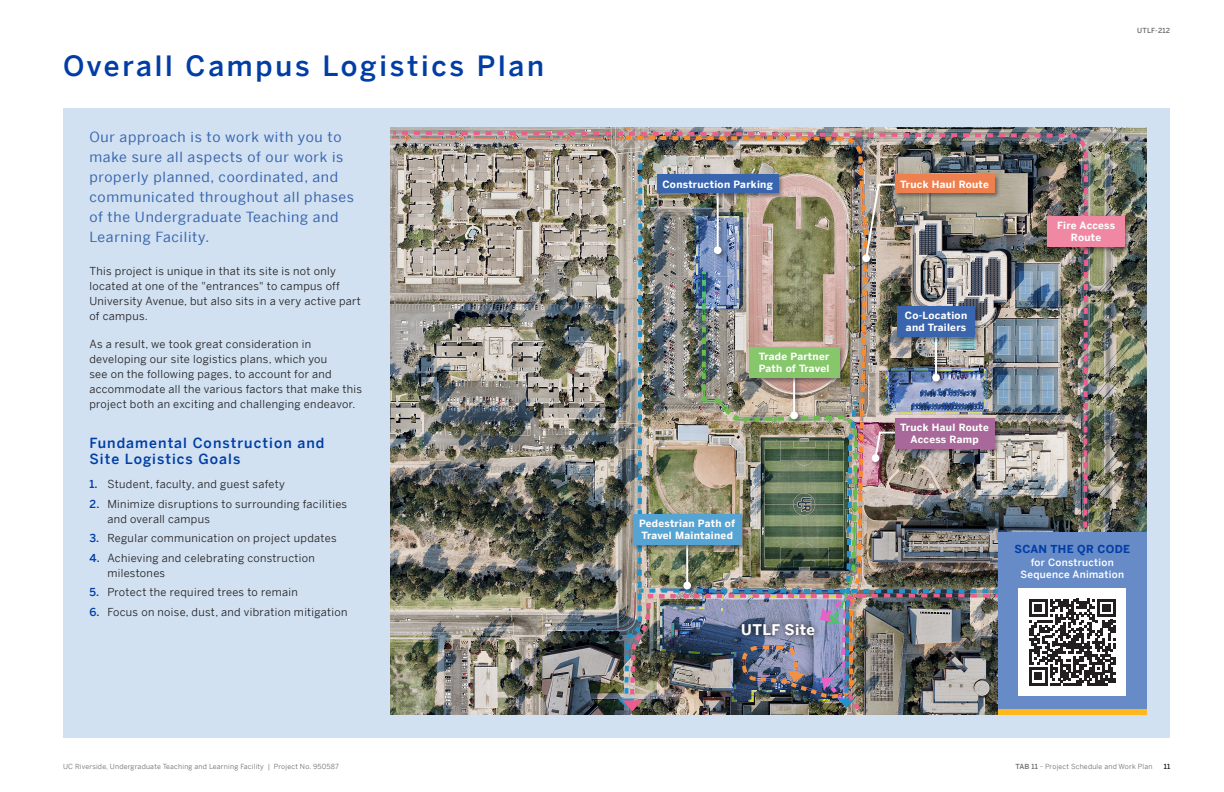
<style>
.page{position:relative;width:1224px;height:792px;background:#fff}
.page>*{position:absolute;margin:0;border:0;box-sizing:border-box;transform-origin:0 0}
.t1{font:500 28px "Benton Sans";letter-spacing:.1em;color:#003da5}
.t2{font:700 14.7px "Benton Sans";letter-spacing:.03em;color:#fff}
.t3{font:14px/20px "Benton Sans";letter-spacing:.05em;color:#3965ae}
.t4{font:500 14px/16.8px "Benton Sans";letter-spacing:.075em;color:#003da5}
.t5{font:11px/15px "Benton Sans";letter-spacing:.03em;color:#231f20}
.t6{font:700 11px "Benton Sans";letter-spacing:.03em;color:#003da5}
.t7{font:700 10px/12px "Benton Sans";letter-spacing:.03em;color:#fff}
.t8{font:500 10px/12px "Benton Sans";letter-spacing:.03em;color:#fff;text-align:center}
.t9{font:7px "Benton Sans";letter-spacing:.03em;color:#6c6d70}
.t10{font:500 7px "Benton Sans";letter-spacing:.03em;color:#6c6d70}
.t11{font:500 7px "Benton Sans";color:#231f20}
.s1{font-weight:500;color:#003da5}
.s2{font-weight:500}
.s3{font-family:"Minion Pro"}
</style>
<div class="page">
<div style="left:64px;top:108px;width:1106px;height:630px;background:#d1e1f1"></div>
<img style="left:391px;top:127px;width:756px;height:587px">
<div style="left:1046px;top:215px;width:85px;height:38px;background:#231f20;opacity:.49"></div>
<div style="left:1047px;top:216px;width:78px;height:31px;background:#f088a3"></div>
<div style="left:998px;top:533px;width:149px;height:178px;background:#678bc7"></div>
<div style="left:998px;top:709px;width:149px;height:6px;background:#ffb81c"></div>
<div style="left:1018px;top:588px;width:108px;height:108px;background:#fff"></div>
<img style="left:398px;top:129px;width:718px;height:583px">
<h1 class="t1" style="left:63px;top:49px;width:483px">Overall Campus Logistics Plan</h1>
<p class="t3" style="left:89px;top:127px;width:266px">Our approach is to work with you to make sure all aspects of our work is properly planned, coordinated, and communicated throughout all phases of the Undergraduate Teaching and<br>Learning Facility.</p>
<p class="t5" style="left:89px;top:263px;width:273px">This project is unique in that its site is not only located at one of the "entrances" to campus off University Avenue, but also sits in a very active part of campus.</p>
<p class="t5" style="left:89px;top:337px;width:274px">As a result, we took great consideration in developing our site logistics plans, which you<br>see on the following pages, to account for and accommodate all the various factors that make this project both an exciting and challenging endeavor.</p>
<p class="t4" style="left:89px;top:434px;width:237px">Fundamental Construction and<br>Site Logistics Goals</p>
<p class="t5" style="left:89px;top:477px;width:197px"><span class="s1">1.</span> Student, faculty, and guest safety</p>
<p class="t5" style="left:107px;top:496px;width:241px;text-indent:-18px"><span class="s1">2.</span> Minimize disruptions to surrounding facilities and overall campus</p>
<p class="t5" style="left:89px;top:531px;width:249px"><span class="s1">3.</span> Regular communication on project updates</p>
<p class="t5" style="left:107px;top:550px;width:209px;text-indent:-18px"><span class="s1">4.</span> Achieving and celebrating construction milestones</p>
<p class="t5" style="left:89px;top:585px;width:210px"><span class="s1">5.</span> Protect the required trees to remain</p>
<p class="t5" style="left:89px;top:604px;width:260px"><span class="s1">6.</span> Focus on noise, dust, and vibration mitigation</p>
<p class="t9" style="left:63px;top:763px;width:278px">UC Riverside, Undergraduate Teaching and Learning Facility | Project No. 950587</p>
<p class="t7" style="left:662px;top:178px;width:112px">Construction Parking</p>
<p class="t7" style="left:759px;top:351px;width:72px">Trade Partner<br>Path of Travel</p>
<p class="t7" style="left:639px;top:518px;width:97px">Pedestrian Path of<br>Travel Maintained</p>
<h2 class="t2" style="left:741px;top:620px;width:75px">UTLF Site</h2>
<p class="t10" style="left:1137px;top:26px;width:34px">UTLF-212</p>
<p class="t7" style="left:900px;top:178px;width:90px">Truck Haul Route</p>
<p class="t7" style="left:905px;top:310px;width:64px">Co-Location and Trailers</p>
<p class="t7" style="left:900px;top:422px;width:90px;text-align:center">Truck Haul Route<br>Access Ramp</p>
<p class="t7" style="left:1057px;top:220px;width:60px;text-align:center">Fire Access<br>Route</p>
<p class="t6" style="left:1015px;top:542px;width:117px">SCAN THE QR CODE</p>
<p class="t8" style="left:1020px;top:556px;width:105px">for Construction<br>Sequence Animation</p>
<p class="t9" style="left:1015px;top:763px;width:139px"><span class="s2">TAB 11</span> <span class="s3">‒</span> Project Schedule and Work Plan</p>
<p class="t11" style="left:1164px;top:763px;width:8px">11</p>
</div>
